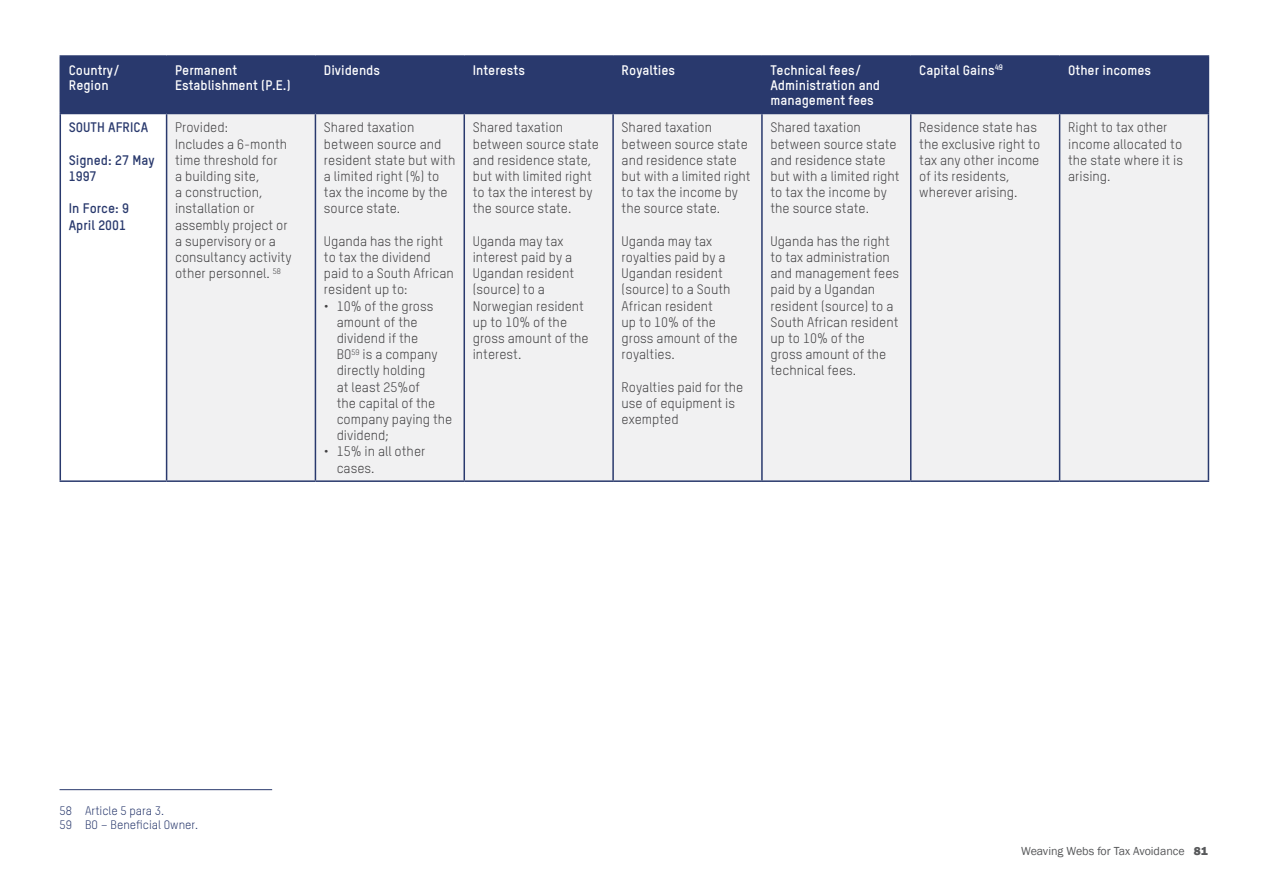
<style>
.page{position:relative;width:1263px;height:893px;background:#fff}
.page>*{position:absolute;margin:0;border:0;box-sizing:border-box;transform-origin:0 0}
.t1{font:13.5px/16.2px "Oxfam TSTARPRO";color:#414042}
.t2{font:700 13.5px/15px "Oxfam TSTARPRO";color:#fff}
.t3{font:700 13.5px/16.2px "Oxfam TSTARPRO";color:#29396d}
.t4{font:12px/14.4px "Oxfam TSTARPRO";color:#29396d}
.t5{font:12px "Franklin Gothic";color:#58595b}
.s1{font-weight:800}
</style>
<div class="page">
<div style="left:61px;top:57px;width:1147px;height:56px;background:#29396d"></div>
<div style="left:167px;top:114px;width:1041px;height:366px;background:#f1f1f2"></div>
<hr style="left:60px;top:55px;width:107px;height:2px;background:#29396d">
<hr style="left:60px;top:57px;width:1px;height:56px;background:#29396d">
<hr style="left:167px;top:55px;width:148px;height:2px;background:#29396d">
<hr style="left:166px;top:57px;width:1px;height:56px;background:#29396d">
<hr style="left:315px;top:55px;width:149px;height:2px;background:#29396d">
<hr style="left:315px;top:57px;width:1px;height:56px;background:#29396d">
<hr style="left:464px;top:55px;width:149px;height:2px;background:#29396d">
<hr style="left:463px;top:57px;width:2px;height:56px;background:#29396d">
<hr style="left:613px;top:55px;width:149px;height:2px;background:#29396d">
<hr style="left:612px;top:57px;width:2px;height:56px;background:#29396d">
<hr style="left:762px;top:55px;width:149px;height:2px;background:#29396d">
<hr style="left:761px;top:57px;width:2px;height:56px;background:#29396d">
<hr style="left:911px;top:55px;width:148px;height:2px;background:#29396d">
<hr style="left:910px;top:57px;width:1px;height:56px;background:#29396d">
<hr style="left:1059px;top:55px;width:150px;height:2px;background:#29396d">
<hr style="left:1059px;top:57px;width:1px;height:56px;background:#29396d">
<hr style="left:1208px;top:57px;width:1px;height:56px;background:#29396d">
<hr style="left:60px;top:113px;width:107px;height:1px;background:#29396d">
<hr style="left:60px;top:114px;width:1px;height:366px;background:#29396d">
<hr style="left:167px;top:113px;width:148px;height:1px;background:#29396d">
<hr style="left:166px;top:114px;width:1px;height:366px;background:#29396d">
<hr style="left:315px;top:113px;width:149px;height:1px;background:#29396d">
<hr style="left:315px;top:114px;width:1px;height:366px;background:#29396d">
<hr style="left:464px;top:113px;width:149px;height:1px;background:#29396d">
<hr style="left:463px;top:114px;width:2px;height:366px;background:#29396d">
<hr style="left:613px;top:113px;width:149px;height:1px;background:#29396d">
<hr style="left:612px;top:114px;width:2px;height:366px;background:#29396d">
<hr style="left:762px;top:113px;width:149px;height:1px;background:#29396d">
<hr style="left:761px;top:114px;width:2px;height:366px;background:#29396d">
<hr style="left:911px;top:113px;width:148px;height:1px;background:#29396d">
<hr style="left:910px;top:114px;width:1px;height:366px;background:#29396d">
<hr style="left:1059px;top:113px;width:150px;height:1px;background:#29396d">
<hr style="left:1059px;top:114px;width:1px;height:366px;background:#29396d">
<hr style="left:1208px;top:114px;width:1px;height:366px;background:#29396d">
<hr style="left:60px;top:480px;width:107px;height:2px;background:#29396d">
<hr style="left:167px;top:480px;width:148px;height:2px;background:#29396d">
<hr style="left:315px;top:480px;width:149px;height:2px;background:#29396d">
<hr style="left:464px;top:480px;width:149px;height:2px;background:#29396d">
<hr style="left:613px;top:480px;width:149px;height:2px;background:#29396d">
<hr style="left:762px;top:480px;width:149px;height:2px;background:#29396d">
<hr style="left:911px;top:480px;width:148px;height:2px;background:#29396d">
<hr style="left:1059px;top:480px;width:150px;height:2px;background:#29396d">
<hr style="left:60px;top:789px;width:212px;height:1px;background:#29396d">
<p class="t2" style="left:69px;top:62px;width:53px">Country/<br>Region</p>
<p class="t2" style="left:175px;top:62px;width:117px">Permanent<br>Establishment (P.E.)</p>
<p class="t2" style="left:324px;top:62px;width:58px">Dividends</p>
<p class="t2" style="left:473px;top:62px;width:54px">Interests</p>
<p class="t2" style="left:622px;top:62px;width:55px">Royalties</p>
<p class="t2" style="left:770px;top:62px;width:111px">Technical fees/<br>Administration and management fees</p>
<p class="t2" style="left:919px;top:62px;width:85px">Capital Gains<sup>49</sup></p>
<p class="t2" style="left:1068px;top:62px;width:84px">Other incomes</p>
<p class="t3" style="left:69px;top:118px;width:81px">SOUTH AFRICA</p>
<p class="t3" style="left:69px;top:151px;width:87px">Signed: 27 May<br>1997</p>
<p class="t3" style="left:69px;top:199px;width:62px">In Force: 9<br>April 2001</p>
<p class="t1" style="left:175px;top:118px;width:118px">Provided:<br>Includes a 6-month time threshold for<br>a building site,<br>a construction, installation or assembly project or a supervisory or a consultancy activity other personnel. <sup>58</sup></p>
<p class="t1" style="left:324px;top:118px;width:133px">Shared taxation between source and resident state but with a limited right (%) to tax the income by the source state.</p>
<p class="t1" style="left:473px;top:118px;width:128px">Shared taxation between source state and residence state, but with limited right to tax the interest by the source state.</p>
<p class="t1" style="left:473px;top:232px;width:117px">Uganda may tax interest paid by a<br>Ugandan resident (source) to a<br>Norwegian resident up to 10% of the gross amount of the interest.</p>
<p class="t1" style="left:622px;top:118px;width:131px">Shared taxation between source state and residence state but with a limited right to tax the income by the source state.</p>
<p class="t1" style="left:622px;top:232px;width:117px">Uganda may tax royalties paid by a<br>Ugandan resident (source) to a South<br>African resident<br>up to 10% of the gross amount of the royalties.</p>
<p class="t1" style="left:622px;top:378px;width:123px">Royalties paid for the use of equipment is exempted</p>
<p class="t1" style="left:770px;top:118px;width:131px">Shared taxation between source state and residence state but with a limited right to tax the income by the source state.</p>
<p class="t1" style="left:770px;top:232px;width:130px">Uganda has the right to tax administration and management fees paid by a Ugandan resident (source) to a<br>South African resident up to 10% of the gross amount of the technical fees.</p>
<p class="t1" style="left:919px;top:118px;width:122px">Residence state has the exclusive right to tax any other income of its residents, wherever arising.</p>
<p class="t1" style="left:1068px;top:118px;width:116px">Right to tax other income allocated to the state where it is arising.</p>
<p class="t1" style="left:324px;top:232px;width:132px">Uganda has the right to tax the dividend paid to a South African resident up to:</p>
<p class="t1" style="left:337px;top:297px;width:117px;text-indent:-13px">• 10% of the gross amount of the dividend if the<br>BO<sup>59</sup> is a company directly holding<br>at least 25%of<br>the capital of the company paying the dividend;</p>
<p class="t1" style="left:337px;top:442px;width:90px;text-indent:-13px">• 15% in all other cases.</p>
<p class="t4" style="left:60px;top:802px;width:140px">58 Article 5 para 3.<br>59 BO – Beneficial Owner.</p>
<p class="t5" style="left:1021px;top:844px;width:188px">Weaving Webs for Tax Avoidance <span class="s1">81</span></p>
</div>
